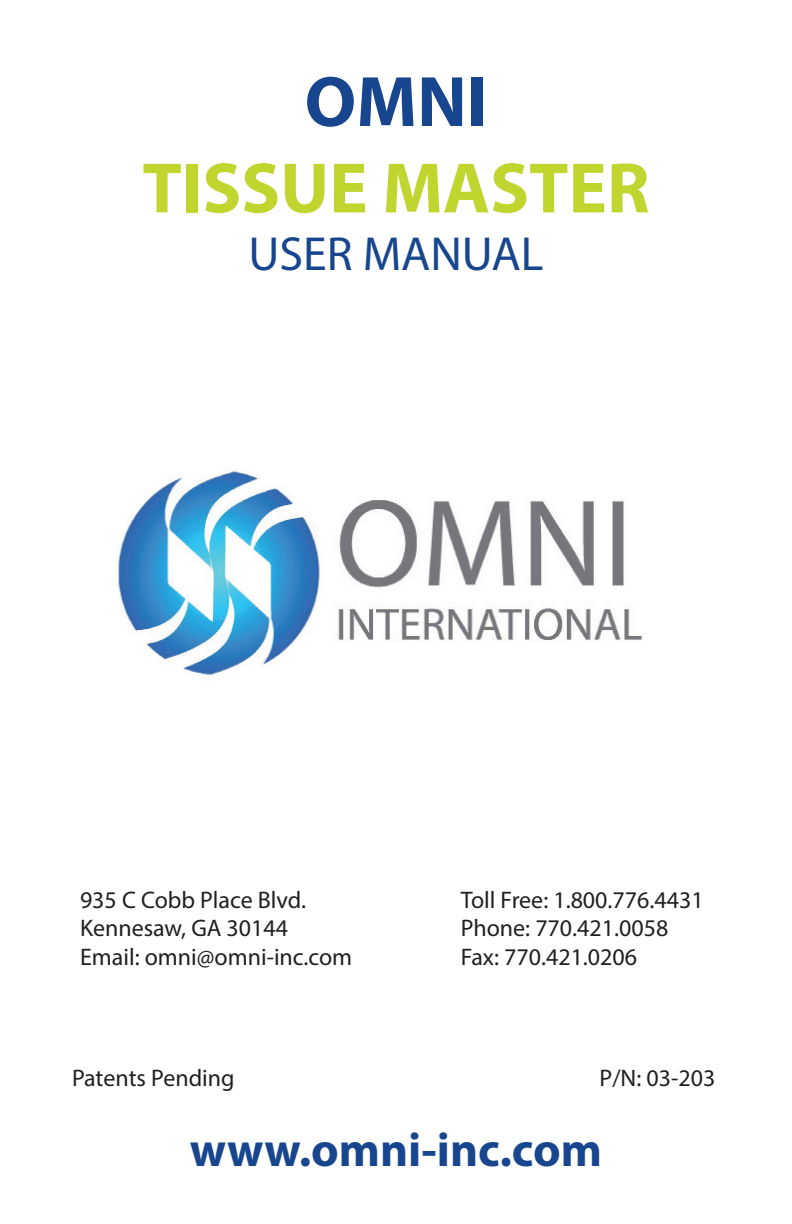
<style>
.page{position:relative;width:792px;height:1224px;background:#fff}
.page>*{position:absolute;margin:0;border:0;box-sizing:border-box;transform-origin:0 0}
.t1{font:700 72px "Myriad Pro";color:#c1d52f}
.t2{font:700 72px "Myriad Pro";color:#17468e}
.t3{font:700 48px "Myriad Pro";color:#17468e}
.t4{font:48px "Myriad Pro";color:#17468e}
.t5{font:24px/28.8px "Myriad Pro";color:#231f20}
</style>
<div class="page">
<img style="left:118px;top:471px;width:525px;height:205px">
<h1 class="t2" style="left:305px;top:55px;width:184px">OMNI</h1>
<h1 class="t1" style="left:142px;top:141px;width:509px">TISSUE MASTER</h1>
<h2 class="t4" style="left:249px;top:224px;width:296px">USER MANUAL</h2>
<p class="t5" style="left:80px;top:885px;width:274px">935 C Cobb Place Blvd.<br>Kennesaw, GA 30144<br>Email: omni@omni-inc.com</p>
<p class="t5" style="left:461px;top:885px;width:244px">Toll Free: 1.800.776.4431<br>Phone: 770.421.0058<br>Fax: 770.421.0206</p>
<p class="t5" style="left:72px;top:1063px;width:164px">Patents Pending</p>
<p class="t5" style="left:600px;top:1063px;width:117px">P/N: 03-203</p>
<h2 class="t3" style="left:190px;top:1119px;width:414px">www.omni-inc.com</h2>
</div>
